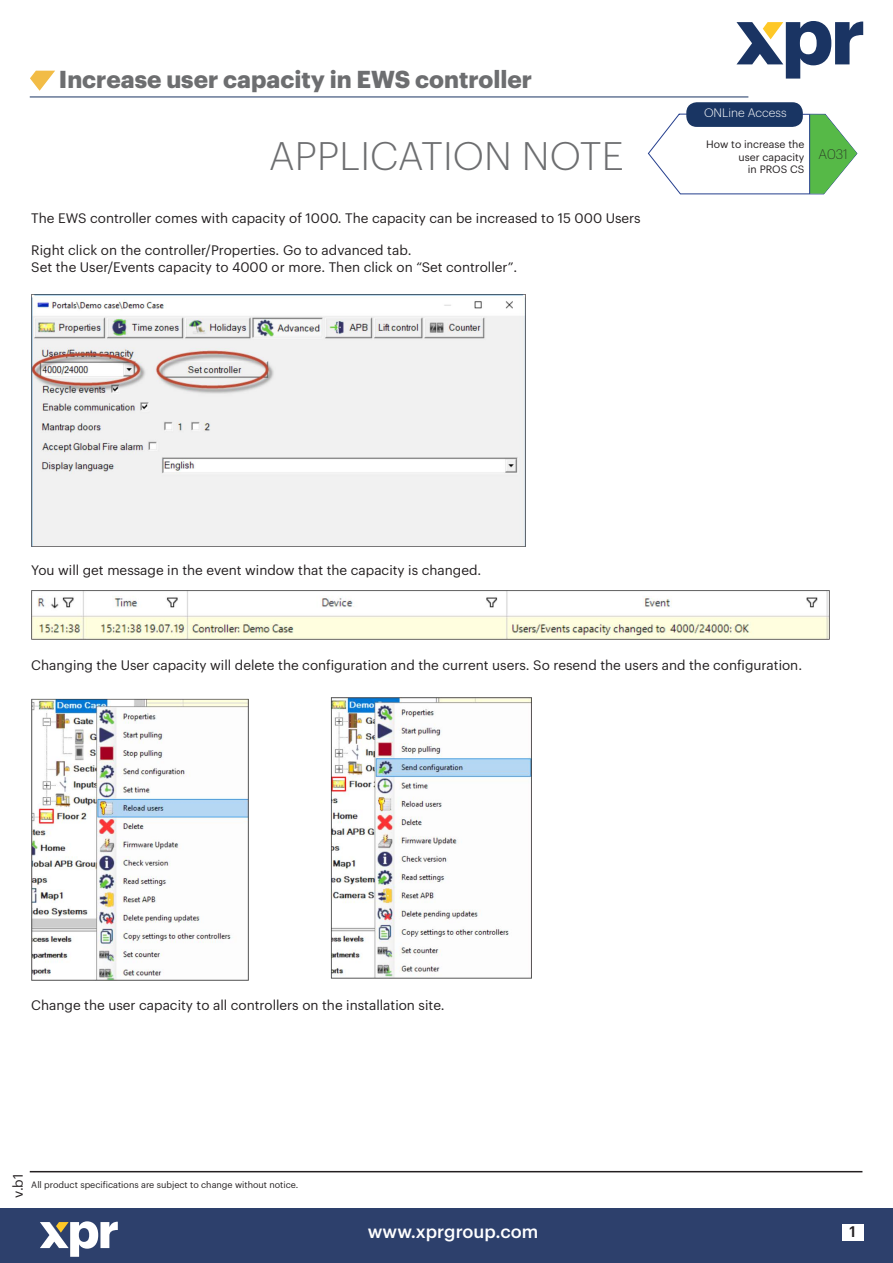
<style>
.page{position:relative;width:893px;height:1263px;background:#fff}
.page>*{position:absolute;margin:0;border:0;box-sizing:border-box;transform-origin:0 0}
._12medjunaslov{font:300 39px "Graphik";letter-spacing:.005em;color:#6d6e70}
.t1{font:700 24px "Graphik";color:#6d6e70}
.t2{font:500 18px "Graphik";color:#fff}
.t3{font:500 15px "Graphik";color:#231f20}
._12medjunaslov-2{font:13.5px "Graphik";color:#231f20}
._12medjunaslov-3{font:200 13.5px "Graphik";color:#231f20}
._12medjunaslov-4{font:300 12px "Graphik";color:#fff}
._12medjunaslov-5{font:10.5px "Graphik";color:#231f20}
.body{font:9px "Graphik";color:#231f20}
</style>
<div class="page">
<div style="left:0;top:1209px;width:893px;height:54px;background:#2d406c"></div>
<div style="left:842px;top:1225px;width:21px;height:16px;background:#fff"></div>
<svg style="left:40px;top:1221px;width:78px;height:36px"></svg>
<svg style="left:647px;top:113px;width:211px;height:82px"></svg>
<div style="left:686px;top:102px;width:117px;height:25px;background:#193563;border-radius:10px"></div>
<hr style="left:809px;top:114px;width:1px;height:80px;background:#253f8e">
<hr style="left:30px;top:1171px;width:832px;height:1px;background:#231f20">
<hr style="left:30px;top:97px;width:718px;height:1px;background:#1a3463">
<svg style="left:30px;top:71px;width:25px;height:20px"></svg>
<svg style="left:736px;top:21px;width:127px;height:58px"></svg>
<img style="left:31px;top:294px;width:495px;height:252px">
<img style="left:31px;top:590px;width:798px;height:50px">
<img style="left:31px;top:697px;width:501px;height:283px">
<p class="t1" style="left:59px;top:61px;width:475px">Increase user capacity in EWS controller</p>
<p class="_12medjunaslov" style="left:269px;top:127px;width:356px">APPLICATION NOTE</p>
<p class="_12medjunaslov-2" style="left:31px;top:208px;width:611px">The EWS controller comes with capacity of 1000. The capacity can be increased to 15 000 Users</p>
<p class="_12medjunaslov-2" style="left:31px;top:240px;width:382px">Right click on the controller/Properties. Go to advanced tab.</p>
<p class="_12medjunaslov-2" style="left:31px;top:257px;width:488px">Set the User/Events capacity to 4000 or more. Then click on “Set controller”.</p>
<p class="_12medjunaslov-4" style="left:704px;top:104px;width:84px">ONLine Access</p>
<p class="_12medjunaslov-5" style="left:706px;top:136px;width:100px">How to increase the</p>
<p class="_12medjunaslov-5" style="left:738px;top:149px;width:67px">user capacity</p>
<p class="_12medjunaslov-5" style="left:748px;top:162px;width:58px">in PROS CS</p>
<p class="_12medjunaslov-3" style="left:818px;top:145px;width:31px">A031</p>
<p class="_12medjunaslov-2" style="left:31px;top:559px;width:452px">You will get message in the event window that the capacity is changed.</p>
<p class="_12medjunaslov-2" style="left:31px;top:655px;width:772px">Changing the User capacity will delete the configuration and the current users. So resend the users and the configuration.</p>
<p class="_12medjunaslov-2" style="left:31px;top:995px;width:415px">Change the user capacity to all controllers on the installation site.</p>
<p class="_12medjunaslov-2" style="left:8px;top:1198px;width:25px;rotate:-90deg">v.b1</p>
<p class="body" style="left:31px;top:1177px;width:269px">All product specifications are subject to change without notice.</p>
<h3 class="t2" style="left:368px;top:1218px;width:172px">www.xprgroup.com</h3>
<p class="t3" style="left:849px;top:1220px;width:8px">1</p>
</div>
